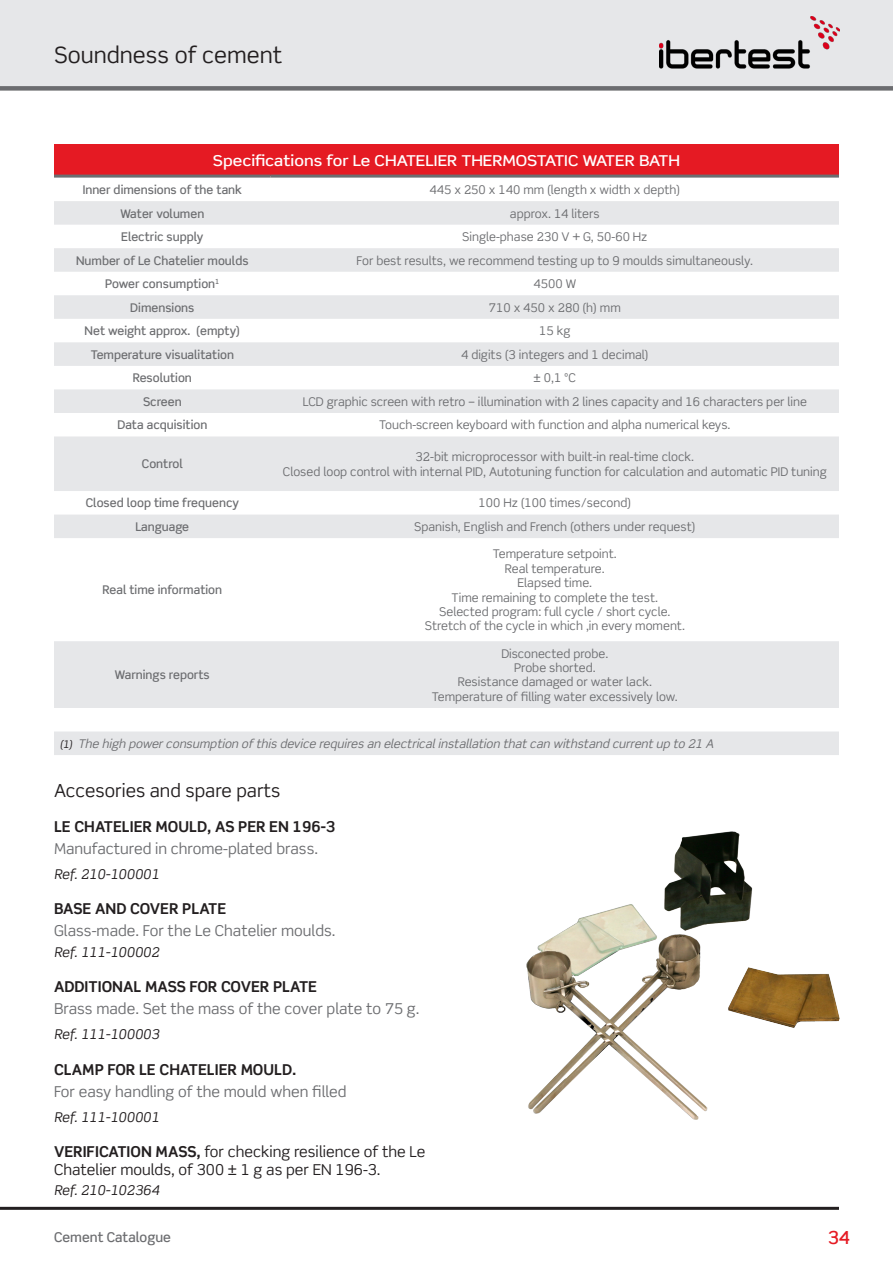
<style>
.page{position:relative;width:893px;height:1263px;background:#fff}
.page>*{position:absolute;margin:0;border:0;box-sizing:border-box;transform-origin:0 0}
.Apartado{font:22.5px "Scene Std";color:#231f20}
.t1{font:18px "Scene Std";color:#231f20}
.t2{font:500 18px "Scene Std";color:#e51a23}
.Texto_normal{font:15px "Scene Std";color:#6c6d70}
.NOMBRE_DEL_EQUIPO{font:700 15px "Scene Std";color:#231f20}
.NOMBRE_DEL_EQUIPO-2{font:15px/18px "Scene Std";color:#231f20}
.t3{font:500 15px "Scene Std";color:#fff;scale:1.11 1}
.Azul_Ref__111-XXXXXX{font:italic 13.5px "Scene Std";color:#231f20}
.t4{font:500 13.5px "Scene Std";color:#6c6d70}
.Texto_en_tablas{font:12px "Scene Std";color:#6c6d70}
.Texto_en_tablas-2{font:500 12px "Scene Std";color:#6c6d70}
.t5{font:italic 12px "Scene Std";color:#6c6d70}
.s1{font-size:10.5px;color:#231f20}
.s2{font-weight:700}
</style>
<div class="page">
<div style="left:0;top:0;width:893px;height:89px;background:#e6e7e9"></div>
<hr style="left:0;top:1207px;width:839px;height:3px;background:#231f20">
<img style="left:659px;top:17px;width:181px;height:52px">
<div style="left:0;top:86px;width:893px;height:5px;background:#6c6d70"></div>
<img style="left:526px;top:831px;width:314px;height:289px">
<div style="left:54px;top:145px;width:785px;height:31px;background:#e51a23"></div>
<svg style="left:54px;top:201px;width:785px;height:554px;fill:#e8e9eb"></svg>
<hr style="left:54px;top:175px;width:217px;height:3px;background:#6c6d70">
<hr style="left:271px;top:175px;width:568px;height:3px;background:#6c6d70">
<p class="Apartado" style="left:54px;top:41px;width:230px">Soundness of cement</p>
<p class="t3" style="left:213px;top:151px;width:422px">Specifications for Le CHATELIER THERMOSTATIC WATER BATH</p>
<p class="Texto_en_tablas-2" style="left:83px;top:182px;width:161px">Inner dimensions of the tank</p>
<p class="Texto_en_tablas" style="left:429px;top:182px;width:252px">445 x 250 x 140 mm (length x width x depth)</p>
<p class="Texto_en_tablas-2" style="left:120px;top:206px;width:85px">Water volumen</p>
<p class="Texto_en_tablas" style="left:510px;top:206px;width:91px">approx. 14 liters</p>
<p class="Texto_en_tablas-2" style="left:121px;top:229px;width:84px">Electric supply</p>
<p class="Texto_en_tablas" style="left:462px;top:229px;width:187px">Single-phase 230 V + G, 50-60 Hz</p>
<p class="Texto_en_tablas-2" style="left:76px;top:253px;width:174px">Number of Le Chatelier moulds</p>
<p class="Texto_en_tablas" style="left:357px;top:253px;width:398px">For best results, we recommend testing up to 9 moulds simultaneously.</p>
<p class="Texto_en_tablas-2" style="left:105px;top:276px;width:116px">Power consumption<sup>1</sup></p>
<p class="Texto_en_tablas" style="left:534px;top:276px;width:44px">4500 W</p>
<p class="Texto_en_tablas-2" style="left:130px;top:300px;width:66px">Dimensions</p>
<p class="Texto_en_tablas" style="left:489px;top:300px;width:134px">710 x 450 x 280 (h) mm</p>
<p class="Texto_en_tablas-2" style="left:85px;top:323px;width:157px">Net weight approx. (empty)</p>
<p class="Texto_en_tablas" style="left:539px;top:323px;width:33px">15 kg</p>
<p class="Texto_en_tablas-2" style="left:91px;top:347px;width:145px">Temperature visualitation</p>
<p class="Texto_en_tablas" style="left:461px;top:347px;width:189px">4 digits (3 integers and 1 decimal)</p>
<p class="Texto_en_tablas-2" style="left:133px;top:370px;width:61px">Resolution</p>
<p class="Texto_en_tablas" style="left:533px;top:370px;width:44px">± 0,1 ºC</p>
<p class="Texto_en_tablas-2" style="left:143px;top:394px;width:40px">Screen</p>
<p class="Texto_en_tablas" style="left:303px;top:394px;width:506px">LCD graphic screen with retro – illumination with 2 lines capacity and 16 characters per line</p>
<p class="Texto_en_tablas-2" style="left:117px;top:418px;width:91px">Data acquisition</p>
<p class="Texto_en_tablas" style="left:379px;top:418px;width:353px">Touch-screen keyboard with function and alpha numerical keys.</p>
<p class="Texto_en_tablas-2" style="left:142px;top:457px;width:43px">Control</p>
<p class="Texto_en_tablas" style="left:416px;top:449px;width:280px">32-bit microprocessor with built-in real-time clock.</p>
<p class="Texto_en_tablas" style="left:283px;top:464px;width:546px">Closed loop control with internal PID, Autotuning function for calculation and automatic PID tuning</p>
<p class="Texto_en_tablas-2" style="left:86px;top:496px;width:155px">Closed loop time frequency</p>
<p class="Texto_en_tablas" style="left:479px;top:496px;width:154px">100 Hz (100 times/second)</p>
<p class="Texto_en_tablas-2" style="left:136px;top:519px;width:55px">Language</p>
<p class="Texto_en_tablas" style="left:414px;top:519px;width:283px">Spanish, English and French (others under request)</p>
<p class="Texto_en_tablas-2" style="left:103px;top:582px;width:121px">Real time information</p>
<p class="Texto_en_tablas" style="left:493px;top:546px;width:126px">Temperature setpoint.</p>
<p class="Texto_en_tablas" style="left:505px;top:561px;width:101px">Real temperature.</p>
<p class="Texto_en_tablas" style="left:517px;top:575px;width:76px">Elapsed time.</p>
<p class="Texto_en_tablas" style="left:452px;top:590px;width:208px">Time remaining to complete the test.</p>
<p class="Texto_en_tablas" style="left:439px;top:604px;width:233px">Selected program: full cycle / short cycle.</p>
<p class="Texto_en_tablas" style="left:425px;top:618px;width:262px">Stretch of the cycle in which ,in every moment.</p>
<p class="Texto_en_tablas" style="left:501px;top:646px;width:109px">Disconected probe.</p>
<p class="Texto_en_tablas" style="left:514px;top:660px;width:83px">Probe shorted.</p>
<p class="Texto_en_tablas" style="left:458px;top:675px;width:196px">Resistance damaged or water lack.</p>
<p class="Texto_en_tablas" style="left:432px;top:689px;width:248px">Temperature of filling water excessively low.</p>
<p class="t5" style="left:59px;top:736px;width:659px"><span class="s1">( 1 )</span> The high powerconsumption ofthis device requires an electricalinstallation thatcan withstand currentup to 21 A</p>
<p class="Texto_en_tablas-2" style="left:115px;top:667px;width:96px">Warnings reports</p>
<p class="t1" style="left:54px;top:779px;width:228px">Accesories and spare parts</p>
<p class="NOMBRE_DEL_EQUIPO" style="left:54px;top:817px;width:283px">LE CHATELIER MOULD, AS PER EN 196-3</p>
<p class="Texto_normal" style="left:54px;top:839px;width:266px">Manufactured in chrome-plated brass.</p>
<p class="Azul_Ref__111-XXXXXX" style="left:54px;top:866px;width:107px">Ref. 210-100001</p>
<p class="NOMBRE_DEL_EQUIPO" style="left:54px;top:899px;width:174px">BASE AND COVER PLATE</p>
<p class="Texto_normal" style="left:54px;top:921px;width:283px">Glass-made. For the Le Chatelier moulds.</p>
<p class="Azul_Ref__111-XXXXXX" style="left:54px;top:943px;width:107px">Ref. 111-100002</p>
<p class="NOMBRE_DEL_EQUIPO" style="left:54px;top:977px;width:265px">ADDITIONAL MASS FOR COVER PLATE</p>
<p class="Texto_normal" style="left:54px;top:999px;width:367px">Brass made. Set the mass of the cover plate to 75 g.</p>
<p class="Azul_Ref__111-XXXXXX" style="left:54px;top:1025px;width:107px">Ref. 111-100003</p>
<p class="NOMBRE_DEL_EQUIPO" style="left:54px;top:1060px;width:244px">CLAMP FOR LE CHATELIER MOULD.</p>
<p class="Texto_normal" style="left:54px;top:1082px;width:294px">For easy handling of the mould when filled</p>
<p class="Azul_Ref__111-XXXXXX" style="left:54px;top:1108px;width:107px">Ref. 111-100001</p>
<p class="NOMBRE_DEL_EQUIPO-2" style="left:54px;top:1142px;width:373px"><span class="s2">VERIFICATION MASS,</span> for checking resilience of the Le<br>Chatelier moulds, of 300 ± 1 g as per EN 196-3.</p>
<p class="Azul_Ref__111-XXXXXX" style="left:54px;top:1182px;width:107px">Ref. 210-102364</p>
<p class="t4" style="left:54px;top:1228px;width:119px">Cement Catalogue</p>
<h2 class="t2" style="left:828px;top:1226px;width:23px">34</h2>
</div>
